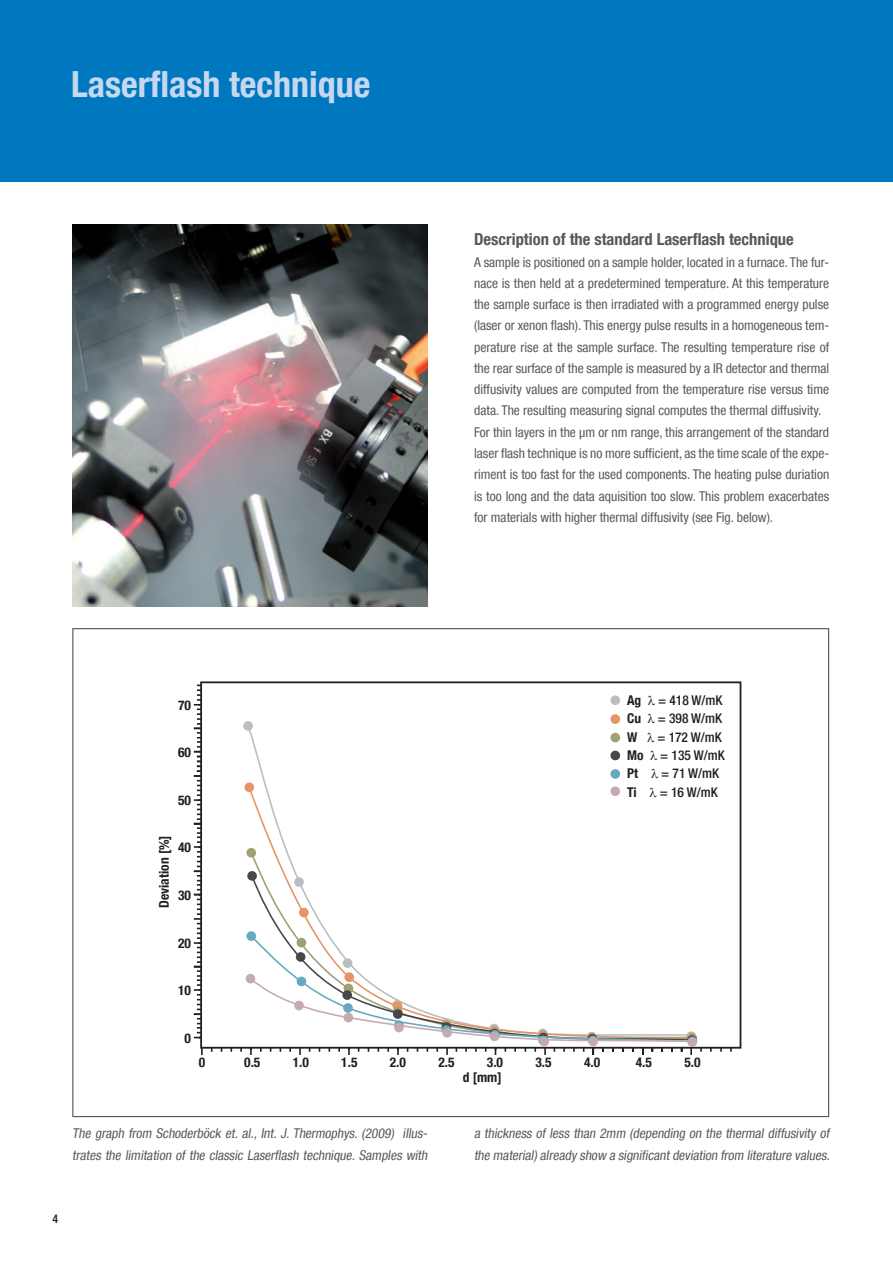
<style>
.page{position:relative;width:893px;height:1263px;background:#fff}
.page>*{position:absolute;margin:0;border:0;box-sizing:border-box;transform-origin:0 0}
.Überschrift{font:700 condensed 36px "Helvetica Neue LT Com";color:#c6d8ef}
.Überschrift_klein{font:700 condensed 16.5px "Helvetica Neue LT Com";color:#57585a}
.Fließtext_9pt{font:condensed 13.5px/21.3px "Helvetica Neue LT Com";color:#57585a;text-align:justify}
.Fließtext_9pt-2{font:italic condensed 13.5px/21.3px "Helvetica Neue LT Com";color:#57585a}
.t1{font:700 condensed 13.5px "Helvetica Neue LT Com";color:#231f20}
.t2{font:500 condensed 13.5px/18.5px "Helvetica Neue LT Com";color:#231f20;text-align:justify}
.t3{font:500 condensed 12px "Helvetica Neue LT Com";color:#231f20}
.s1{font-weight:700}
</style>
<div class="page">
<div style="left:0;top:0;width:893px;height:182px;background:#0078c0"></div>
<img style="left:72px;top:224px;width:355px;height:383px">
<svg style="left:446px;top:1049px;width:2px;height:6px"></svg>
<svg style="left:397px;top:1049px;width:2px;height:6px"></svg>
<svg style="left:348px;top:1049px;width:2px;height:6px"></svg>
<svg style="left:299px;top:1049px;width:2px;height:6px"></svg>
<svg style="left:250px;top:1049px;width:2px;height:6px"></svg>
<svg style="left:201px;top:1049px;width:2px;height:6px"></svg>
<div style="left:200px;top:681px;width:541px;height:368px;border:2px solid #231f20"></div>
<svg style="left:194px;top:684px;width:7px;height:354px"></svg>
<svg style="left:690px;top:1048px;width:2px;height:7px"></svg>
<svg style="left:544px;top:1048px;width:2px;height:7px"></svg>
<svg style="left:642px;top:1048px;width:2px;height:7px"></svg>
<svg style="left:592px;top:1048px;width:2px;height:7px"></svg>
<div style="left:243px;top:721px;width:10px;height:10px;background:#bcbdc0;border-radius:50%"></div>
<div style="left:610px;top:695px;width:10px;height:10px;background:#bcbdc0;border-radius:50%"></div>
<div style="left:610px;top:714px;width:10px;height:10px;background:#e69366;border-radius:50%"></div>
<svg style="left:247px;top:785px;width:373px;height:198px"></svg>
<svg style="left:249px;top:851px;width:371px;height:80px"></svg>
<svg style="left:247px;top:871px;width:10px;height:10px"></svg>
<svg style="left:250px;top:874px;width:370px;height:60px"></svg>
<svg style="left:246px;top:931px;width:10px;height:10px"></svg>
<div style="left:538px;top:1035px;width:10px;height:10px;background:#aecad6;border-radius:50%"></div>
<svg style="left:249px;top:934px;width:449px;height:109px"></svg>
<div style="left:246px;top:974px;width:9px;height:9px;background:#c6aab2;border-radius:50%"></div>
<div style="left:539px;top:1037px;width:10px;height:9px;background:#c6aab2;border-radius:50%"></div>
<div style="left:588px;top:1037px;width:10px;height:9px;background:#c6aab2;border-radius:50%"></div>
<div style="left:687px;top:1037px;width:10px;height:10px;background:#c6aab2;border-radius:50%"></div>
<svg style="left:249px;top:976px;width:444px;height:66px"></svg>
<p class="Überschrift" style="left:71px;top:62px;width:301px">Laserflash technique</p>
<p class="Überschrift_klein" style="left:474px;top:230px;width:321px">Description of the standard Laserflash technique</p>
<p class="Fließtext_9pt" style="left:474px;top:251px;width:357px">A sample is positioned on a sample holder, located in a furnace. The fur&shy;nace is then held at a predetermined temperature. At this temperature the sample surface is then irradiated with a programmed energy pulse (laser or xenon flash). This energy pulse results in a homogeneous tem&shy;perature rise at the sample surface. The resulting temperature rise of the rear surface of the sample is measured by a IR detector and thermal diffusivity values are computed from the temperature rise versus time data. The resulting measuring signal computes the thermal diffusivity.</p>
<p class="Fließtext_9pt" style="left:474px;top:421px;width:357px">For thin layers in the µm or nm range, this arrangement of the standard laser flash technique is no more sufficient, as the time scale of the expe&shy;riment is too fast for the used components. The heating pulse duriation is too long and the data aquisition too slow. This problem exacerbates for materials with higher thermal diffusivity (see Fig. below).</p>
<p class="t1" style="left:178px;top:697px;width:14px">70</p>
<p class="t1" style="left:178px;top:744px;width:14px">60</p>
<p class="t1" style="left:178px;top:792px;width:14px">50</p>
<p class="t1" style="left:178px;top:839px;width:14px">40</p>
<p class="t1" style="left:178px;top:887px;width:14px">30</p>
<p class="t1" style="left:178px;top:935px;width:14px">20</p>
<p class="t1" style="left:178px;top:982px;width:14px">10</p>
<p class="t1" style="left:185px;top:1030px;width:8px">0</p>
<p class="t1" style="left:156px;top:908px;width:74px;rotate:-90deg">Deviation [%]</p>
<p class="t2" style="left:627px;top:690px;width:97px"><span class="s1">Ag</span> = 418 W/mK <span class="s1">Cu</span> = 398 W/mK <span class="s1">W</span></p>
<p class="t2" style="left:627px;top:727px;width:99px;text-align:left;text-indent:30px">= 172 W/mK<br><span class="s1">Mo</span> = 135 W/mK<br><span class="s1">Pt</span></p>
<p class="t2" style="left:661px;top:764px;width:59px">= 71 W/mK</p>
<p class="t1" style="left:627px;top:784px;width:11px">Ti</p>
<p class="t2" style="left:660px;top:783px;width:59px">= 16 W/mK</p>
<p class="t1" style="left:199px;top:1054px;width:8px">0</p>
<p class="t1" style="left:244px;top:1054px;width:18px">0.5</p>
<p class="t1" style="left:293px;top:1054px;width:18px">1.0</p>
<p class="t1" style="left:341px;top:1054px;width:18px">1.5</p>
<p class="t1" style="left:390px;top:1054px;width:18px">2.0</p>
<p class="t1" style="left:438px;top:1054px;width:18px">2.5</p>
<p class="t1" style="left:487px;top:1054px;width:18px">3.0</p>
<p class="t1" style="left:535px;top:1054px;width:18px">3.5</p>
<p class="t1" style="left:584px;top:1054px;width:18px">4.0</p>
<p class="t1" style="left:636px;top:1054px;width:18px">4.5</p>
<p class="t1" style="left:684px;top:1054px;width:18px">5.0</p>
<p class="t1" style="left:463px;top:1069px;width:40px">d [mm]</p>
<p class="Fließtext_9pt-2" style="left:72px;top:1123px;width:359px">The graph from Schoderböck et. al., Int. J. Thermophys. (2009) illus&shy;trates the limitation of the classic Laserflash technique. Samples with</p>
<p class="Fließtext_9pt-2" style="left:474px;top:1123px;width:360px">a thickness of less than 2mm (depending on the thermal diffusivity of the material) already show a significantdeviation from literature values.</p>
<p class="t3" style="left:53px;top:1212px;width:7px">4</p>
</div>
